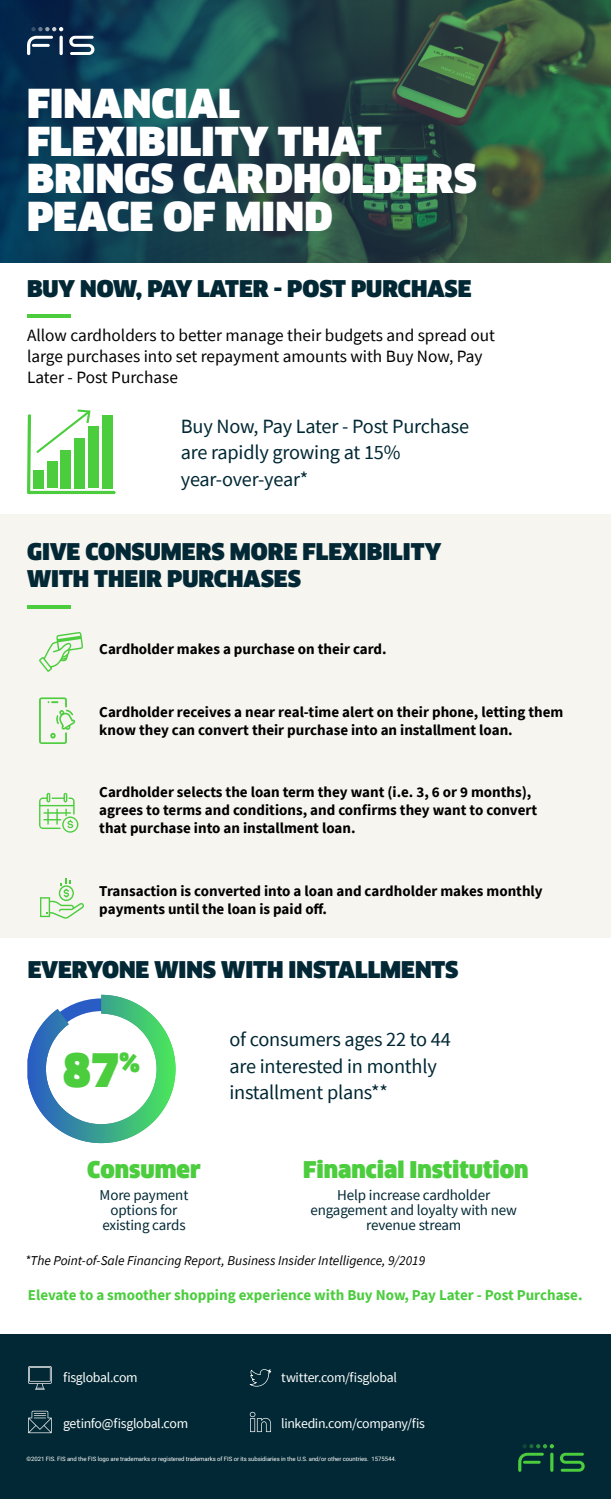
<style>
.page{position:relative;width:611px;height:1499px;background:#fff}
.page>*{position:absolute;margin:0;border:0;box-sizing:border-box;transform-origin:0 0}
.t1{font:900 45px "Clan Offc Pro";color:#4bcd3e}
.t2{font:900 39px/37.5px "Clan Sc Offc Pro";letter-spacing:.005em;color:#fff}
.t3{font:900 22.5px/27px "Clan Offc Pro";color:#012834}
.t4{font:900 22.5px "Clan Offc Pro";color:#4bcd3e}
.t5{font:20.25px/26.2px "Source Sans Pro";letter-spacing:-.01em;color:#012834}
.t6{font:17.25px/21px "Source Sans Pro";color:#000}
.t7{font:700 15px/18px "Source Sans Pro";color:#000}
.t8{font:15px/15px "Source Sans Pro";letter-spacing:-.01em;color:#012834;text-align:center}
.t9{font:700 15px "Source Sans Pro";color:#4bcd3e}
.t10{font:13.8px "Source Sans Pro";letter-spacing:-.025em;color:#fff}
.t11{font:italic 13.5px "Source Sans Pro";color:#000}
.t12{font:6px "Roboto";letter-spacing:-.01em;color:#fff}
</style>
<div class="page">
<div style="left:0;top:514px;width:610px;height:424px;background:#f7f5f0"></div>
<svg style="left:0;top:0;width:610px;height:263px;background:#204848"></svg>
<svg style="left:69px;top:36px;width:25px;height:19px"></svg>
<svg style="left:27px;top:27px;width:36px;height:28px"></svg>
<hr style="left:32px;top:44px;width:18px;height:3px;background:#fff">
<svg style="left:59px;top:36px;width:4px;height:19px"></svg>
<hr style="left:27px;top:314px;width:43px;height:3px;background:#4bcd3e">
<hr style="left:27px;top:605px;width:43px;height:3px;background:#4bcd3e">
<svg style="left:27px;top:409px;width:88px;height:85px"></svg>
<div style="left:0;top:1335px;width:610px;height:164px;background:#012834"></div>
<svg style="left:559px;top:1453px;width:25px;height:19px"></svg>
<svg style="left:518px;top:1444px;width:35px;height:28px"></svg>
<hr style="left:522px;top:1461px;width:18px;height:3px;background:#4bcd3e">
<svg style="left:549px;top:1452px;width:4px;height:20px"></svg>
<svg style="left:249px;top:1369px;width:22px;height:17px"></svg>
<svg style="left:28px;top:1411px;width:24px;height:22px"></svg>
<svg style="left:28px;top:1366px;width:24px;height:23px"></svg>
<svg style="left:249px;top:1412px;width:22px;height:20px"></svg>
<svg style="left:31px;top:998px;width:141px;height:141px"></svg>
<svg style="left:39px;top:632px;width:44px;height:40px"></svg>
<svg style="left:39px;top:697px;width:36px;height:47px"></svg>
<svg style="left:39px;top:793px;width:39px;height:40px"></svg>
<svg style="left:40px;top:878px;width:44px;height:41px"></svg>
<h2 class="t2" style="left:27px;top:85px;width:451px">FINANCIAL<br>FLEXIBILITY THAT<br>BRINGS CARDHOLDERS<br>PEACE OF MIND</h2>
<h3 class="t3" style="left:27px;top:275px;width:446px">BUY NOW, PAY LATER - POST PURCHASE</h3>
<p class="t6" style="left:27px;top:325px;width:469px">Allow cardholders to better manage their budgets and spread out large purchases into set repayment amounts with Buy Now, Pay<br>Later - Post Purchase</p>
<h3 class="t5" style="left:181px;top:413px;width:289px">Buy Now, Pay Later - Post Purchase are rapidly growing at 15% year-over-year*</h3>
<h3 class="t3" style="left:27px;top:538px;width:415px">GIVE CONSUMERS MORE FLEXIBILITY<br>WITH THEIR PURCHASES</h3>
<p class="t7" style="left:99px;top:640px;width:289px">Cardholder makes a purchase on their card.</p>
<p class="t7" style="left:99px;top:702px;width:465px">Cardholder receives a near real-time alert on their phone, letting them know they can convert their purchase into an installment loan.</p>
<p class="t7" style="left:99px;top:783px;width:439px">Cardholder selects the loan term they want (i.e. 3, 6 or 9 months), agrees to terms and conditions, and confirms they want to convert that purchase into an installment loan.</p>
<p class="t7" style="left:99px;top:882px;width:444px">Transaction is converted into a loan and cardholder makes monthly payments until the loan is paid off.</p>
<h3 class="t3" style="left:28px;top:956px;width:432px">EVERYONE WINS WITH INSTALLMENTS</h3>
<h1 class="t1" style="left:63px;top:1044px;width:79px">87<sup>%</sup></h1>
<h3 class="t5" style="left:229px;top:1026px;width:223px">of consumers ages 22 to 44 are interested in monthly installment plans**</h3>
<h3 class="t4" style="left:87px;top:1156px;width:115px">Consumer</h3>
<h3 class="t4" style="left:303px;top:1156px;width:227px">Financial Institution</h3>
<p class="t8" style="left:99px;top:1188px;width:90px">More payment options for existing cards</p>
<p class="t8" style="left:310px;top:1188px;width:208px">Help increase cardholder engagement and loyalty with new revenue stream</p>
<p class="t11" style="left:25px;top:1252px;width:401px">*The Point-of-Sale Financing Report, Business Insider Intelligence, 9/2019</p>
<p class="t9" style="left:28px;top:1285px;width:555px">Elevate to a smoother shopping experience with Buy Now, Pay Later - Post Purchase.</p>
<p class="t10" style="left:63px;top:1368px;width:76px">fisglobal.com</p>
<p class="t10" style="left:281px;top:1368px;width:117px">twitter.com/fisglobal</p>
<p class="t10" style="left:63px;top:1414px;width:126px">getinfo@fisglobal.com</p>
<p class="t10" style="left:281px;top:1414px;width:145px">linkedin.com/company/fis</p>
<p class="t12" style="left:27px;top:1454px;width:371px">©2021 FIS. FIS and the FIS logo are trademarks or registered trademarks of FIS or its subsidiaries in the U.S. and/or other countries. 1575544.</p>
</div>
